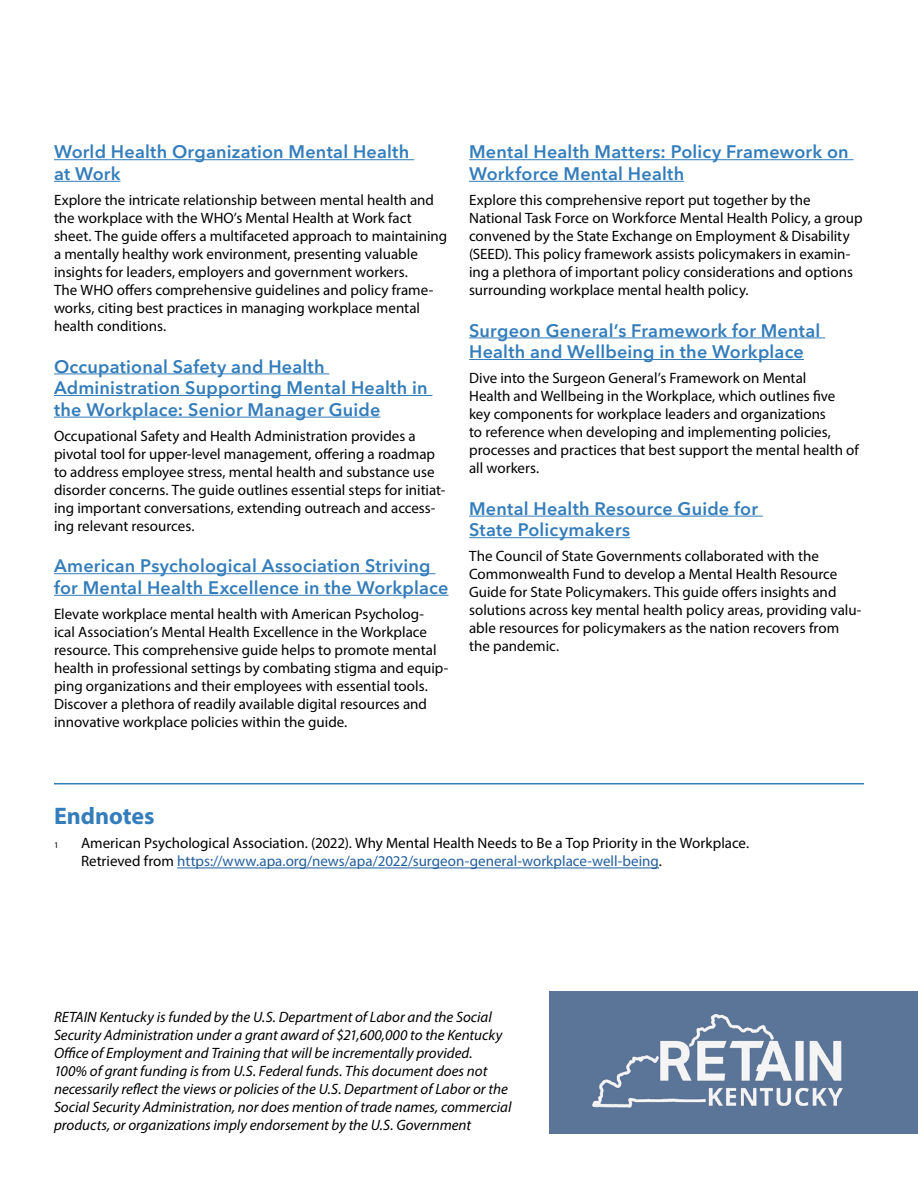
<style>
.page{position:relative;width:918px;height:1188px;background:#fff}
.page>*{position:absolute;margin:0;border:0;box-sizing:border-box;transform-origin:0 0}
.Subhead{font:700 24px "Myriad Pro";letter-spacing:-.005em;color:#347dbb}
.Subsection_Header{font:600 18px/21.6px "Avenir Next LT Pro";letter-spacing:.01em;color:#347dbb}
.Body{font:15px/18px "Myriad Pro";color:#000}
.Disclaimer{font:italic 15px/18px "Myriad Pro";color:#000}
.t1{font:8.7px "Myriad Pro";color:#000}
.s1{color:#215e9e}
</style>
<div class="page">
<hr style="left:54px;top:159px;width:360px;height:1px;background:#347dbb">
<hr style="left:54px;top:181px;width:67px;height:1px;background:#347dbb">
<hr style="left:54px;top:373px;width:275px;height:1px;background:#347dbb">
<hr style="left:54px;top:395px;width:378px;height:1px;background:#347dbb">
<hr style="left:54px;top:417px;width:327px;height:1px;background:#347dbb">
<hr style="left:54px;top:573px;width:381px;height:1px;background:#347dbb">
<hr style="left:54px;top:595px;width:395px;height:1px;background:#347dbb">
<hr style="left:469px;top:159px;width:385px;height:1px;background:#347dbb">
<hr style="left:469px;top:181px;width:215px;height:1px;background:#347dbb">
<hr style="left:469px;top:337px;width:356px;height:1px;background:#347dbb">
<hr style="left:469px;top:359px;width:335px;height:1px;background:#347dbb">
<hr style="left:469px;top:516px;width:294px;height:1px;background:#347dbb">
<hr style="left:469px;top:537px;width:161px;height:1px;background:#347dbb">
<hr style="left:177px;top:868px;width:482px;height:1px;background:#215e9e">
<hr style="left:54px;top:783px;width:810px;height:1px;background:#347dbb">
<div style="left:550px;top:991px;width:368px;height:143px;background:#5b7599"></div>
<img style="left:592px;top:1013px;width:251px;height:95px">
<h2 class="Subsection_Header" style="left:54px;top:141px;width:357px">World Health Organization Mental Health at Work</h2>
<p class="Body" style="left:54px;top:190px;width:395px">Explore the intricate relationship between mental health and the workplace with the WHO’s Mental Health at Work fact sheet. The guide offers a multifaceted approach to maintaining a mentally healthy work environment, presenting valuable insights for leaders, employers and government workers.<br>The WHO offers comprehensive guidelines and policy frame&shy;works, citing best practices in managing workplace mental health conditions.</p>
<h2 class="Subsection_Header" style="left:54px;top:355px;width:375px">Occupational Safety and Health<br>Administration Supporting Mental Health in the Workplace: Senior Manager Guide</h2>
<p class="Body" style="left:54px;top:426px;width:393px">Occupational Safety and Health Administration provides a pivotal tool for upper-level management, offering a roadmap to address employee stress, mental health and substance use disorder concerns. The guide outlines essential steps for initiat&shy;ing important conversations, extending outreach and access&shy;ing relevant resources.</p>
<h2 class="Subsection_Header" style="left:54px;top:555px;width:396px">American Psychological Association Striving for Mental Health Excellence in the Workplace</h2>
<p class="Body" style="left:54px;top:604px;width:396px">Elevate workplace mental health with American Psycholog&shy;ical Association’s Mental Health Excellence in the Workplace resource. This comprehensive guide helps to promote mental health in professional settings by combating stigma and equip&shy;ping organizations and their employees with essential tools.<br>Discover a plethora of readily available digital resources and innovative workplace policies within the guide.</p>
<h2 class="Subsection_Header" style="left:469px;top:141px;width:381px">Mental Health Matters: Policy Framework on<br>Workforce Mental Health</h2>
<p class="Body" style="left:469px;top:190px;width:395px">Explore this comprehensive report put together by the National Task Force on Workforce Mental Health Policy, a group convened by the State Exchange on Employment &amp; Disability (SEED). This policy framework assists policymakers in examin&shy;ing a plethora of important policy considerations and options surrounding workplace mental health policy.</p>
<h2 class="Subsection_Header" style="left:469px;top:319px;width:353px">Surgeon General’s Framework for Mental<br>Health and Wellbeing in the Workplace</h2>
<p class="Body" style="left:469px;top:369px;width:391px">Dive into the Surgeon General’s Framework on Mental<br>Health and Wellbeing in the Workplace, which outlines five key components for workplace leaders and organizations<br>to reference when developing and implementing policies, processes and practices that best support the mental health of all workers.</p>
<h2 class="Subsection_Header" style="left:469px;top:498px;width:290px">Mental Health Resource Guide for<br>State Policymakers</h2>
<p class="Body" style="left:469px;top:547px;width:394px">The Council of State Governments collaborated with the Commonwealth Fund to develop a Mental Health Resource Guide for State Policymakers. This guide offers insights and solutions across key mental health policy areas, providing valu&shy;able resources for policymakers as the nation recovers from the pandemic.</p>
<p class="Subhead" style="left:54px;top:800px;width:102px">Endnotes</p>
<p class="t1" style="left:54px;top:840px;width:6px">1</p>
<p class="Body" style="left:81px;top:834px;width:670px">American Psychological Association. (2022). Why Mental Health Needs to Be a Top Priority in the Workplace.<br>Retrieved from <span class="s1">https://www.apa.org/news/apa/2022/surgeon-general-workplace-well-being</span>.</p>
<p class="Disclaimer" style="left:54px;top:1008px;width:459px">RETAIN Kentucky is funded by the U.S. Department of Labor and the Social Security Administration under a grant award of $21,600,000 to the Kentucky Office of Employment and Training that will be incrementally provided.<br>100% of grant funding is from U.S. Federal funds. This document does not necessarily reflect the views or policies of the U.S. Department of Labor or the Social Security Administration, nor does mention of trade names, commercial products, or organizations imply endorsement by the U.S. Government</p>
</div>
